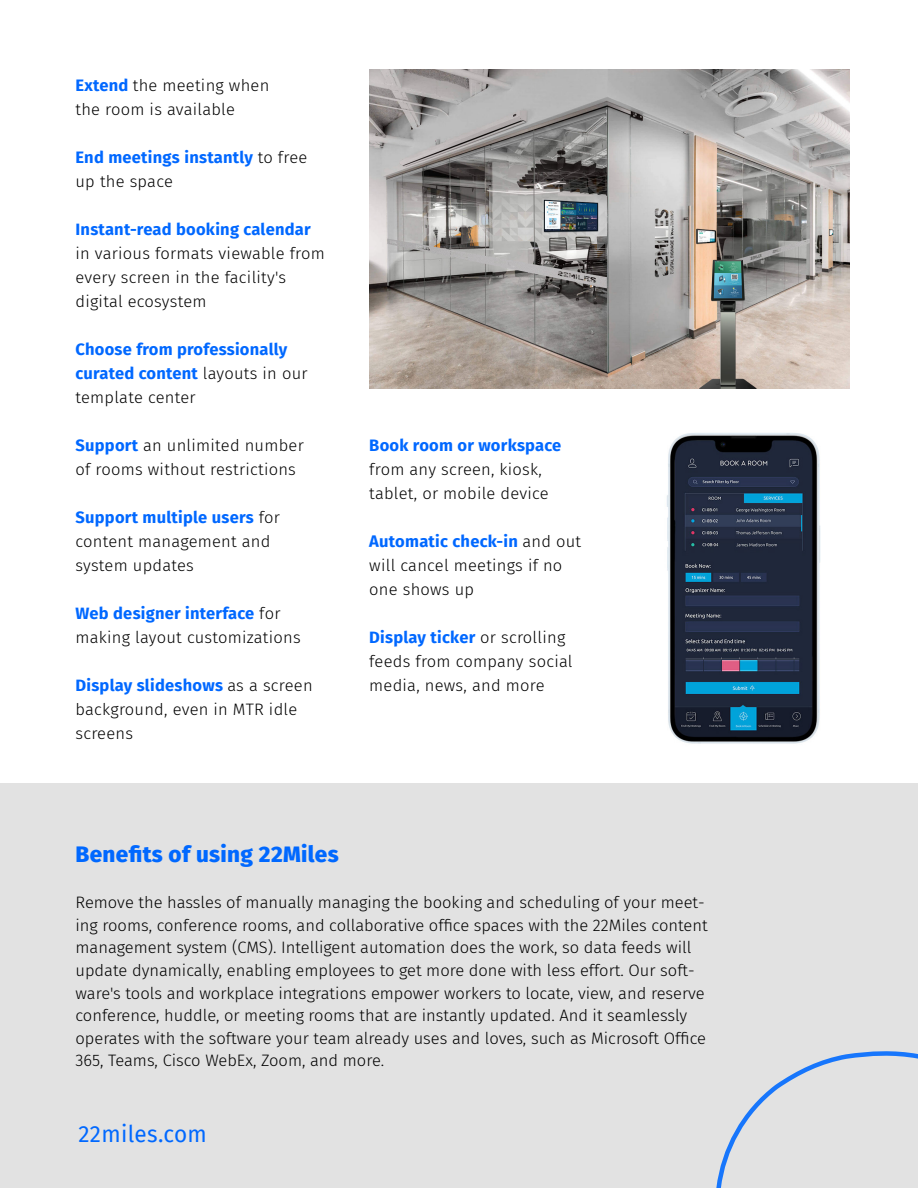
<style>
.page{position:relative;width:918px;height:1188px;background:#fff}
.page>*{position:absolute;margin:0;border:0;box-sizing:border-box;transform-origin:0 0}
.t1{font:23.1px "Fira Sans";letter-spacing:.015em;color:#0068ff}
.t2{font:800 22.5px "Fira Sans";letter-spacing:.015em;color:#0068ff}
.t3{font:300 16.5px/24px "Fira Sans";color:#000}
.t4{font:700 16.5px/24px "Fira Sans";letter-spacing:.015em;color:#0068ff}
.s1{font-weight:700;color:#0068ff}
.s2{font-weight:300;color:#000}
</style>
<div class="page">
<div style="left:0;top:784px;width:918px;height:404px;background:#e2e2e2"></div>
<svg style="left:716px;top:1051px;width:202px;height:137px"></svg>
<img style="left:370px;top:69px;width:479px;height:320px">
<img style="left:667px;top:433px;width:154px;height:311px">
<p class="t3" style="left:76px;top:73px;width:195px"><span class="s1">Extend</span> the meeting when the room is available</p>
<p class="t4" style="left:76px;top:144px;width:233px">End meetings instantly <span class="s2">to free up the space</span></p>
<p class="t4" style="left:76px;top:216px;width:237px">Instant-read booking calendar</p>
<p class="t3" style="left:76px;top:241px;width:251px">in various formats viewable from every screen in the facility's digital ecosystem</p>
<p class="t4" style="left:76px;top:336px;width:234px">Choose from professionally curated content <span class="s2">layouts in our template center</span></p>
<p class="t3" style="left:76px;top:434px;width:230px"><span class="s1">Support</span> an unlimited number of rooms without restrictions</p>
<p class="t3" style="left:76px;top:506px;width:206px"><span class="s1">Support multiple users</span> for content management and system updates</p>
<p class="t3" style="left:76px;top:602px;width:227px"><span class="s1">Web designer interface</span> for making layout customizations</p>
<p class="t3" style="left:76px;top:674px;width:239px"><span class="s1">Display slideshows</span> as a screen background, even in MTR idle screens</p>
<p class="t4" style="left:369px;top:432px;width:194px">Book room or workspace</p>
<p class="t3" style="left:369px;top:457px;width:181px">from any screen, kiosk, tablet, or mobile device</p>
<p class="t3" style="left:369px;top:529px;width:213px"><span class="s1">Automatic check-in</span> and out will cancel meetings if no one shows up</p>
<p class="t3" style="left:369px;top:625px;width:205px"><span class="s1">Display ticker</span> or scrolling feeds from company social media, news, and more</p>
<h2 class="t2" style="left:76px;top:835px;width:265px">Benefits of using 22Miles</h2>
<p class="t3" style="left:76px;top:891px;width:634px;line-height:22.5px">Remove the hassles of manually managing the booking and scheduling of your meet&shy;ing rooms, conference rooms, and collaborative office spaces with the 22Miles content management system (CMS). Intelligent automation does the work, so data feeds will update dynamically, enabling employees to get more done with less effort. Our soft&shy;ware's tools and workplace integrations empower workers to locate, view, and reserve conference, huddle, or meeting rooms that are instantly updated. And it seamlessly operates with the software your team already uses and loves, such as Microsoft Office 365, Teams, Cisco WebEx, Zoom, and more.</p>
<h1 class="t1" style="left:79px;top:1117px;width:130px">22miles.com</h1>
</div>
